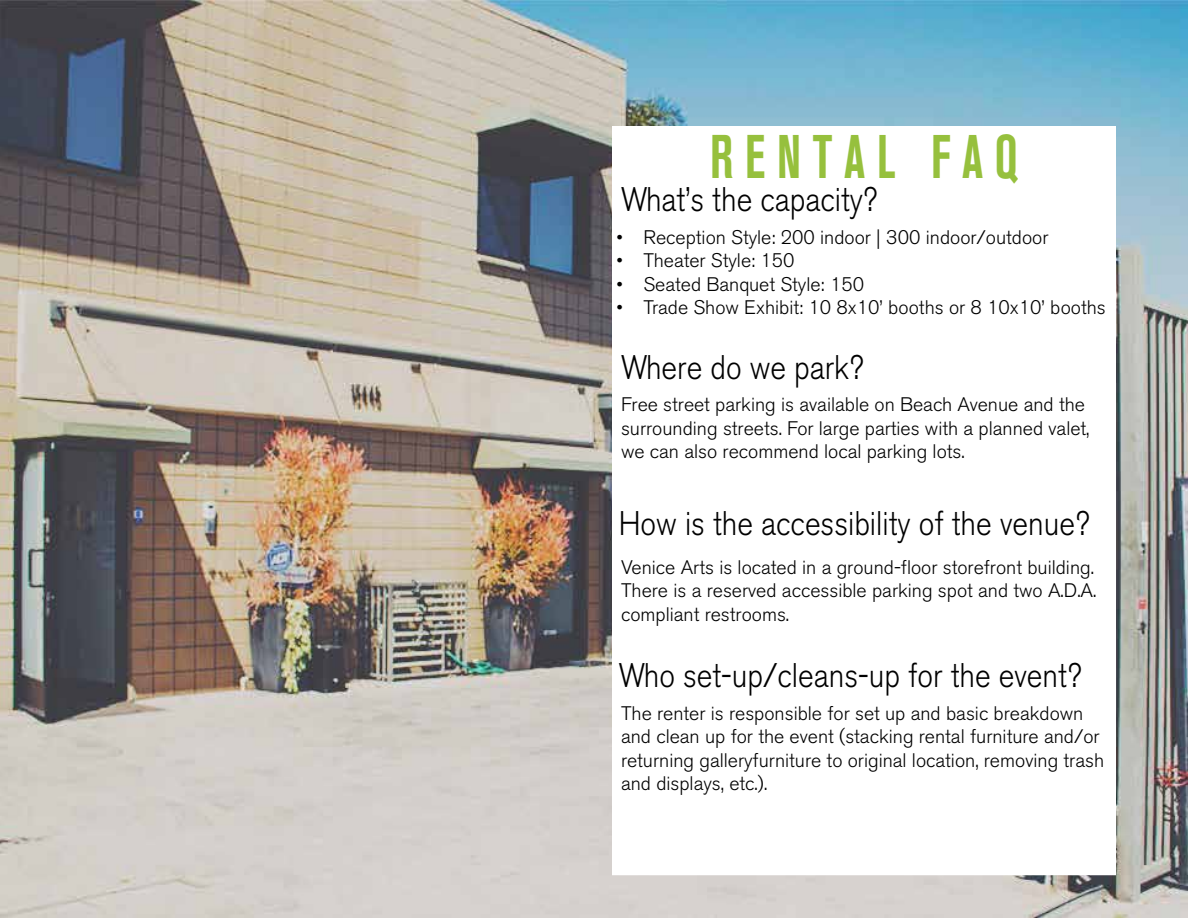
<style>
.page{position:relative;width:1188px;height:918px;background:#fff}
.page>*{position:absolute;margin:0;border:0;box-sizing:border-box;transform-origin:0 0}
.t1{font:700 condensed 60.9px "Akzidenz Grotesk BE";color:#96c03d;scale:.79 1}
.t2{font:300 33.9px "Akzidenz Grotesk BE";color:#000;scale:.88 1}
.t3{font:300 19.5px/23.4px "Akzidenz Grotesk BE";color:#000}
</style>
<div class="page">
<img style="left:0;top:0;width:1188px;height:918px">
<div style="left:612px;top:126px;width:504px;height:749px;background:#fff"></div>
<h1 class="t1" style="left:710px;top:122px;width:391px">R E N T A L F A Q</h1>
<h2 class="t2" style="left:621px;top:181px;width:293px">What’s the capacity?</h2>
<p class="t3" style="left:616px;top:226px;width:434px">• Reception Style: 200 indoor | 300 indoor/outdoor</p>
<p class="t3" style="left:616px;top:249px;width:180px">• Theater Style: 150</p>
<p class="t3" style="left:616px;top:273px;width:249px">• Seated Banquet Style: 150</p>
<p class="t3" style="left:616px;top:296px;width:491px">• Trade Show Exhibit: 10 8x10’ booths or 8 10x10’ booths</p>
<h2 class="t2" style="left:621px;top:348px;width:277px">Where do we park?</h2>
<p class="t3" style="left:621px;top:393px;width:470px">Free street parking is available on Beach Avenue and the surrounding streets. For large parties with a planned valet, we can also recommend local parking lots.</p>
<h2 class="t2" style="left:619px;top:504px;width:536px">How is the accessibility of the venue?</h2>
<p class="t3" style="left:621px;top:556px;width:477px">Venice Arts is located in a ground-floor storefront building.<br>There is a reserved accessible parking spot and two A.D.A. compliant restrooms.</p>
<h2 class="t2" style="left:619px;top:657px;width:527px">Who set-up/cleans-up for the event?</h2>
<p class="t3" style="left:621px;top:702px;width:485px">The renter is responsible for set up and basic breakdown and clean up for the event (stacking rental furniture and/or returning galleryfurniture to original location, removing trash and displays, etc.).</p>
</div>
